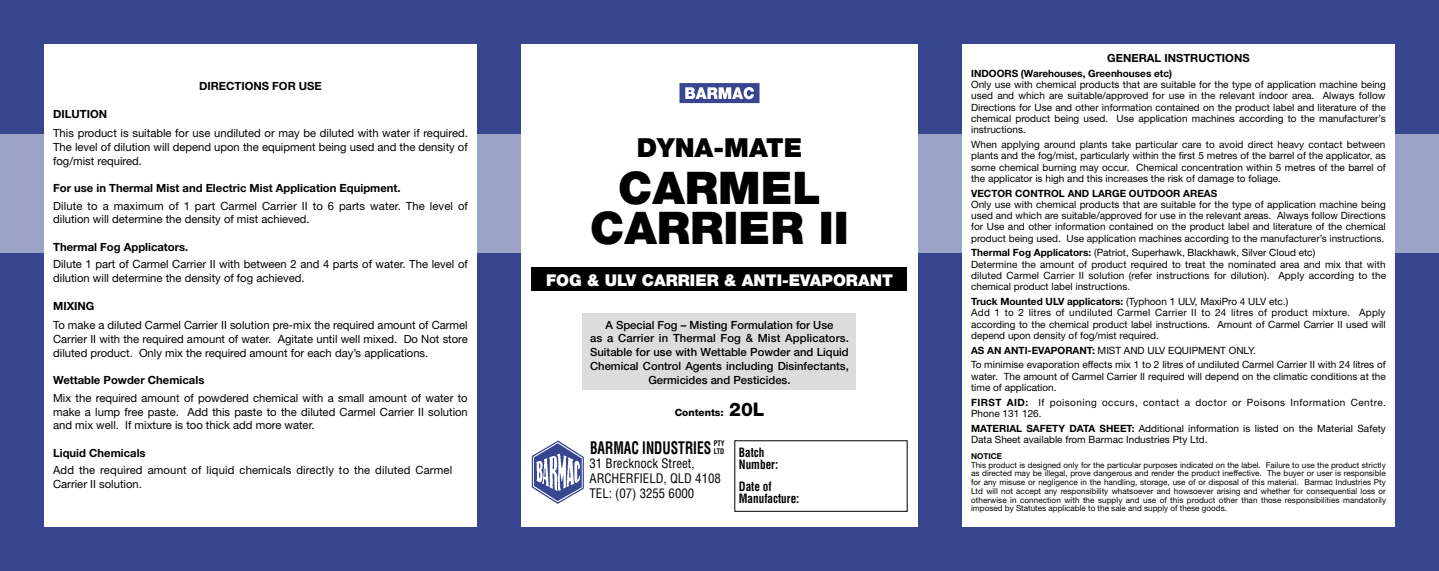
<style>
.page{position:relative;width:1439px;height:571px;background:#fff}
.page>*{position:absolute;margin:0;border:0;box-sizing:border-box;transform-origin:0 0}
.Heading_2{font:900 45px "Helvetica Neue";color:#000}
.Heading_1{font:900 26.25px "Helvetica Neue";color:#000}
.t1{font:700 condensed 16.88px "Helvetica";color:#000;scale:.8 1}
.t2{font:900 16.25px "Helvetica Neue";color:#fff}
.t3{font:condensed 12.75px "Helvetica";color:#000}
.t4{font:700 condensed 12.5px "Helvetica";color:#000;scale:.9 1}
.Body_Text{font:11.25px/13.8px "Helvetica Neue";color:#000;text-align:justify}
.t5{font:500 11.25px/13.8px "Helvetica Neue";color:#000;text-align:center}
.Heading_3{font:700 11.25px "Helvetica Neue";color:#000}
.Body_Text_2{font:11.25px/13.8px "Helvetica Neue";letter-spacing:.015em;color:#000}
.Heading_4{font:700 11.25px "Helvetica Neue";color:#000}
.t6{font:10px/11.2px "Helvetica Neue";color:#000;text-align:justify}
.t7{font:10px/11.2px "Helvetica Neue";letter-spacing:.04em;color:#000}
.t8{font:700 10px "Helvetica Neue";color:#000}
.t9{font:800 10px "Helvetica Neue";color:#000}
.t10{font:8.12px/8.8px "Helvetica Neue";color:#000;text-align:justify}
.t11{font:700 8.12px "Helvetica Neue";color:#000}
.t12{font:700 condensed 7.5px "Helvetica";color:#000;scale:.9 1}
.s1{font-size:18.75px}
.s2{font-weight:700}
</style>
<div class="page">
<div style="left:0;top:0;width:1439px;height:570px;background:#37468e"></div>
<div style="left:0;top:134px;width:1439px;height:118px;background:#9ba3c7"></div>
<div style="left:521px;top:44px;width:397px;height:482px;background:#fff"></div>
<img style="left:531px;top:440px;width:53px;height:64px">
<div style="left:531px;top:268px;width:376px;height:23px;background:#000"></div>
<div style="left:44px;top:44px;width:433px;height:482px;background:#fff"></div>
<div style="left:962px;top:44px;width:432px;height:482px;background:#fff"></div>
<div style="left:680px;top:84px;width:79px;height:18px;background:#37468e"></div>
<div style="left:679px;top:83px;width:80px;height:20px;border:1px solid #37468e"></div>
<svg style="left:685px;top:87px;width:69px;height:12px"></svg>
<div style="left:582px;top:314px;width:274px;height:76px;background:#dcdcdc"></div>
<p class="Heading_3" style="left:199px;top:79px;width:124px">DIRECTIONS FOR USE</p>
<p class="Heading_3" style="left:53px;top:106px;width:55px">DILUTION</p>
<p class="Body_Text" style="left:53px;top:126px;width:416px">This product is suitable for use undiluted or may be diluted with water if required.<br>The level of dilution will depend upon the equipment being used and the density of fog/mist required.</p>
<p class="Heading_3" style="left:53px;top:181px;width:349px">For use in Thermal Mist and Electric Mist Application Equipment.</p>
<p class="Body_Text" style="left:53px;top:198px;width:416px">Dilute to a maximum of 1 part Carmel Carrier II to 6 parts water. The level of dilution will determine the density of mist achieved.</p>
<p class="Heading_3" style="left:53px;top:240px;width:137px">Thermal Fog Applicators.</p>
<p class="Body_Text" style="left:53px;top:257px;width:416px">Dilute 1 part of Carmel Carrier II with between 2 and 4 parts of water. The level of dilution will determine the density of fog achieved.</p>
<p class="Heading_3" style="left:53px;top:298px;width:43px">MIXING</p>
<p class="Body_Text" style="left:53px;top:318px;width:416px">To make a diluted Carmel Carrier II solution pre-mix the required amount of Carmel Carrier II with the required amount of water. Agitate until well mixed. Do Not store diluted product. Only mix the required amount for each day’s applications.</p>
<p class="Heading_3" style="left:53px;top:373px;width:153px">Wettable Powder Chemicals</p>
<p class="Body_Text" style="left:53px;top:390px;width:416px">Mix the required amount of powdered chemical with a small amount of water to make a lump free paste. Add this paste to the diluted Carmel Carrier II solution and mix well. If mixture is too thick add more water.</p>
<p class="Heading_3" style="left:53px;top:445px;width:94px">Liquid Chemicals</p>
<p class="Body_Text_2" style="left:53px;top:463px;width:401px">Add the required amount of liquid chemicals directly to the diluted Carmel<br>Carrier II solution.</p>
<p class="Heading_1" style="left:637px;top:132px;width:167px">DYNA-MATE</p>
<p class="Heading_2" style="left:618px;top:161px;width:204px">CARMEL</p>
<p class="Heading_2" style="left:590px;top:201px;width:260px">CARRIER II</p>
<p class="t2" style="left:546px;top:270px;width:348px">FOG &amp; ULV CARRIER &amp; ANTI-EVAPORANT</p>
<p class="t5" style="left:605px;top:317px;width:230px">A Special Fog – Misting Formulation for Use</p>
<p class="t5" style="left:590px;top:331px;width:260px">as a Carrier in Thermal Fog &amp; Mist Applicators.<br>Suitable for use with Wettable Powder and Liquid Chemical Control Agents including Disinfectants, Germicides and Pesticides.</p>
<p class="t9" style="left:675px;top:406px;width:91px">Contents: <span class="s1">20L</span></p>
<p class="t4" style="left:739px;top:444px;width:30px">Batch</p>
<p class="t4" style="left:739px;top:457px;width:45px">Number:</p>
<p class="t4" style="left:739px;top:478px;width:38px">Date of</p>
<p class="t4" style="left:739px;top:490px;width:69px">Manufacture:</p>
<p class="t1" style="left:590px;top:437px;width:153px">BARMAC INDUSTRIES</p>
<p class="t3" style="left:589px;top:455px;width:106px">31 Brecknock Street,</p>
<p class="t3" style="left:589px;top:470px;width:133px">ARCHERFIELD, QLD 4108</p>
<p class="t3" style="left:589px;top:485px;width:106px">TEL: (07) 3255 6000</p>
<p class="t12" style="left:714px;top:439px;width:14px">PTY</p>
<p class="t12" style="left:714px;top:446px;width:13px">LTD</p>
<p class="Heading_4" style="left:1107px;top:51px;width:144px">GENERAL INSTRUCTIONS</p>
<p class="t8" style="left:971px;top:67px;width:202px">INDOORS (Warehouses, Greenhouses etc)</p>
<p class="t6" style="left:971px;top:79px;width:416px">Only use with chemical products that are suitable for the type of application machine being used and which are suitable/approved for use in the relevant indoor area. Always follow Directions for Use and other information contained on the product label and literature of the chemical product being used. Use application machines according to the manufacturer’s instructions.</p>
<p class="t6" style="left:971px;top:139px;width:416px">When applying around plants take particular care to avoid direct heavy contact between plants and the fog/mist, particularly within the first 5 metres of the barrel of the applicator, as some chemical burning may occur. Chemical concentration within 5 metres of the barrel of the applicator is high and this increases the risk of damage to foliage.</p>
<p class="t8" style="left:971px;top:187px;width:247px">VECTOR CONTROL AND LARGE OUTDOOR AREAS</p>
<p class="t6" style="left:971px;top:198px;width:416px">Only use with chemical products that are suitable for the type of application machine being used and which are suitable/approved for use in the relevant areas. Always follow Directions for Use and other information contained on the product label and literature of the chemical product being used. Use application machines according to the manufacturer’s instructions.</p>
<p class="t6" style="left:971px;top:247px;width:346px"><span class="s2">Thermal Fog Applicators:</span> (Patriot, Superhawk, Blackhawk, Silver Cloud etc)</p>
<p class="t6" style="left:971px;top:258px;width:416px">Determine the amount of product required to treat the nominated area and mix that with diluted Carmel Carrier II solution (refer instructions for dilution). Apply according to the chemical product label instructions.</p>
<p class="t6" style="left:971px;top:295px;width:319px"><span class="s2">Truck Mounted ULV applicators:</span> (Typhoon 1 ULV, MaxiPro 4 ULV etc.)</p>
<p class="t6" style="left:971px;top:307px;width:416px">Add 1 to 2 litres of undiluted Carmel Carrier II to 24 litres of product mixture. Apply according to the chemical product label instructions. Amount of Carmel Carrier II used will depend upon density of fog/mist required.</p>
<p class="t6" style="left:971px;top:344px;width:286px"><span class="s2">AS AN ANTI-EVAPORANT:</span> MIST AND ULV EQUIPMENT ONLY.</p>
<p class="t6" style="left:971px;top:359px;width:416px">To minimise evaporation effects mix 1 to 2 litres of undiluted Carmel Carrier II with 24 litres of water. The amount of Carmel Carrier II required will depend on the climatic conditions at the time of application.</p>
<p class="t7" style="left:971px;top:396px;width:416px"><span class="s2">FIRST AID:</span> If poisoning occurs, contact a doctor or Poisons Information Centre.<br>Phone 131 126.</p>
<p class="t6" style="left:971px;top:422px;width:416px"><span class="s2">MATERIAL SAFETY DATA SHEET:</span> Additional information is listed on the Material Safety<br>Data Sheet available from Barmac Industries Pty Ltd.</p>
<p class="t11" style="left:971px;top:451px;width:32px">NOTICE</p>
<p class="t10" style="left:971px;top:460px;width:416px">This product is designed only for the particular purposes indicated on the label. Failure to use the product strictly as directed may be illegal, prove dangerous and render the product ineffective. The buyer or user is responsible for any misuse or negligence in the handling, storage, use of or disposal of this material. Barmac Industries Pty Ltd will not accept any responsibility whatsoever and howsoever arising and whether for consequential loss or otherwise in connection with the supply and use of this product other than those responsibilities mandatorily imposed by Statutes applicable to the sale and supply of these goods.</p>
</div>
